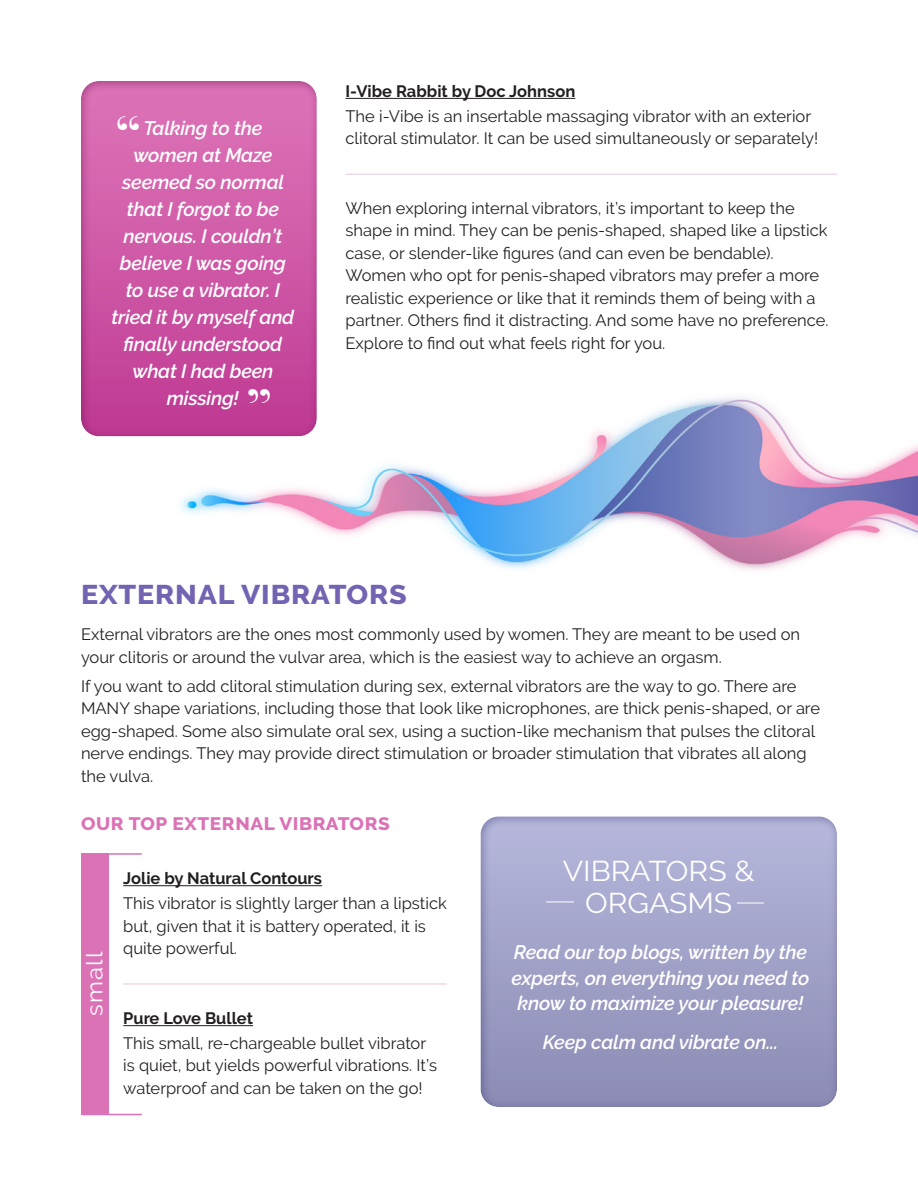
<style>
.page{position:relative;width:918px;height:1188px;background:#fff}
.page>*{position:absolute;margin:0;border:0;box-sizing:border-box;transform-origin:0 0}
.bold_questions{font:700 46.8px "Bodoni Svty Two ITCTT";color:#fff;scale:1.06 1}
.bold_questions-2{font:28.5px/31.5px "Raleway";color:#fff;text-align:center;scale:1.06 1}
.subhead{font:800 27px "Raleway";letter-spacing:.03em;color:#7363b2;scale:1.06 1}
.t1{font:22.5px "Raleway";letter-spacing:.05em;color:#fff;scale:1.06 1}
.t2{font:italic 600 19.5px/27px "Raleway";letter-spacing:-.01em;color:#fff;text-align:center}
.bold_questions-3{font:800 18px "Raleway";letter-spacing:.03em;color:#dc72b6;scale:1.06 1}
.body{font:16.5px/22.5px "Raleway";color:#231f20}
.body_with_rule{font:16.5px/22.5px "Raleway";color:#231f20}
.product_names{font:700 16.5px "Raleway";color:#231f20}
</style>
<div class="page">
<img style="left:148px;top:397px;width:770px;height:173px">
<div style="left:78px;top:80px;width:239px;height:356px;background:#a764a5;opacity:.75"></div>
<hr style="left:123px;top:885px;width:199px;height:1px;background:#231f20">
<hr style="left:123px;top:984px;width:324px;height:1px;background:#edc5de">
<hr style="left:123px;top:1025px;width:130px;height:1px;background:#231f20">
<div style="left:81px;top:853px;width:27px;height:261px;background:#dc72b6"></div>
<hr style="left:81px;top:1114px;width:61px;height:1px;background:#dc72b6">
<hr style="left:81px;top:853px;width:61px;height:2px;background:#dc72b6">
<hr style="left:346px;top:98px;width:229px;height:1px;background:#231f20">
<hr style="left:346px;top:174px;width:491px;height:1px;background:#edc5de">
<div style="left:470px;top:808px;width:368px;height:300px;background:#8a8ab3;opacity:.75"></div>
<svg style="left:737px;top:903px;width:27px;height:1px"></svg>
<svg style="left:546px;top:902px;width:28px;height:1px"></svg>
<p class="bold_questions" style="left:114px;top:95px;width:28px">“</p>
<p class="t2" style="left:112px;top:115px;width:184px">Talking to the women at Maze seemed so normal that I forgot to be nervous. I couldn’t believe I was going to use a vibrator. I tried it by myself and finally understood what I had been missing!</p>
<p class="bold_questions" style="left:245px;top:368px;width:28px">”</p>
<p class="product_names" style="left:346px;top:81px;width:231px">I-Vibe Rabbit by Doc Johnson</p>
<p class="body_with_rule" style="left:346px;top:105px;width:474px">The i-Vibe is an insertable massaging vibrator with an exterior clitoral stimulator. It can be used simultaneously or separately!</p>
<p class="body" style="left:346px;top:197px;width:484px">When exploring internal vibrators, it’s important to keep the shape in mind. They can be penis-shaped, shaped like a lipstick case, or slender-like figures (and can even be bendable).<br>Women who opt for penis-shaped vibrators may prefer a more realistic experience or like that it reminds them of being with a partner. Others find it distracting. And some have no preference.<br>Explore to find out what feels right for you.</p>
<p class="subhead" style="left:81px;top:579px;width:309px">EXTERNAL VIBRATORS</p>
<p class="body" style="left:81px;top:623px;width:721px">External vibrators are the ones most commonly used by women. They are meant to be used on your clitoris or around the vulvar area, which is the easiest way to achieve an orgasm.</p>
<p class="body" style="left:81px;top:675px;width:741px">If you want to add clitoral stimulation during sex, external vibrators are the way to go. There are MANY shape variations, including those that look like microphones, are thick penis-shaped, or are egg-shaped. Some also simulate oral sex, using a suction-like mechanism that pulses the clitoral nerve endings. They may provide direct stimulation or broader stimulation that vibrates all along the vulva.</p>
<p class="bold_questions-3" style="left:81px;top:814px;width:293px">OUR TOP EXTERNAL VIBRATORS</p>
<p class="t1" style="left:82px;top:1016px;width:62px;rotate:-90deg">small</p>
<p class="product_names" style="left:123px;top:869px;width:200px">Jolie by Natural Contours</p>
<p class="body_with_rule" style="left:123px;top:892px;width:325px">This vibrator is slightly larger than a lipstick but, given that it is battery operated, it is quite powerful.</p>
<p class="product_names" style="left:123px;top:1009px;width:131px">Pure Love Bullet</p>
<p class="body" style="left:123px;top:1032px;width:315px">This small, re-chargeable bullet vibrator is quiet, but yields powerful vibrations. It’s waterproof and can be taken on the go!</p>
<p class="bold_questions-2" style="left:563px;top:856px;width:183px">VIBRATORS &amp;<br>ORGASMS</p>
<p class="t2" style="left:512px;top:939px;width:299px;line-height:25.5px">Read our top blogs, written by the experts, on everything you need to know to maximize your pleasure!</p>
<p class="t2" style="left:543px;top:1029px;width:237px">Keep calm and vibrate on...</p>
</div>
